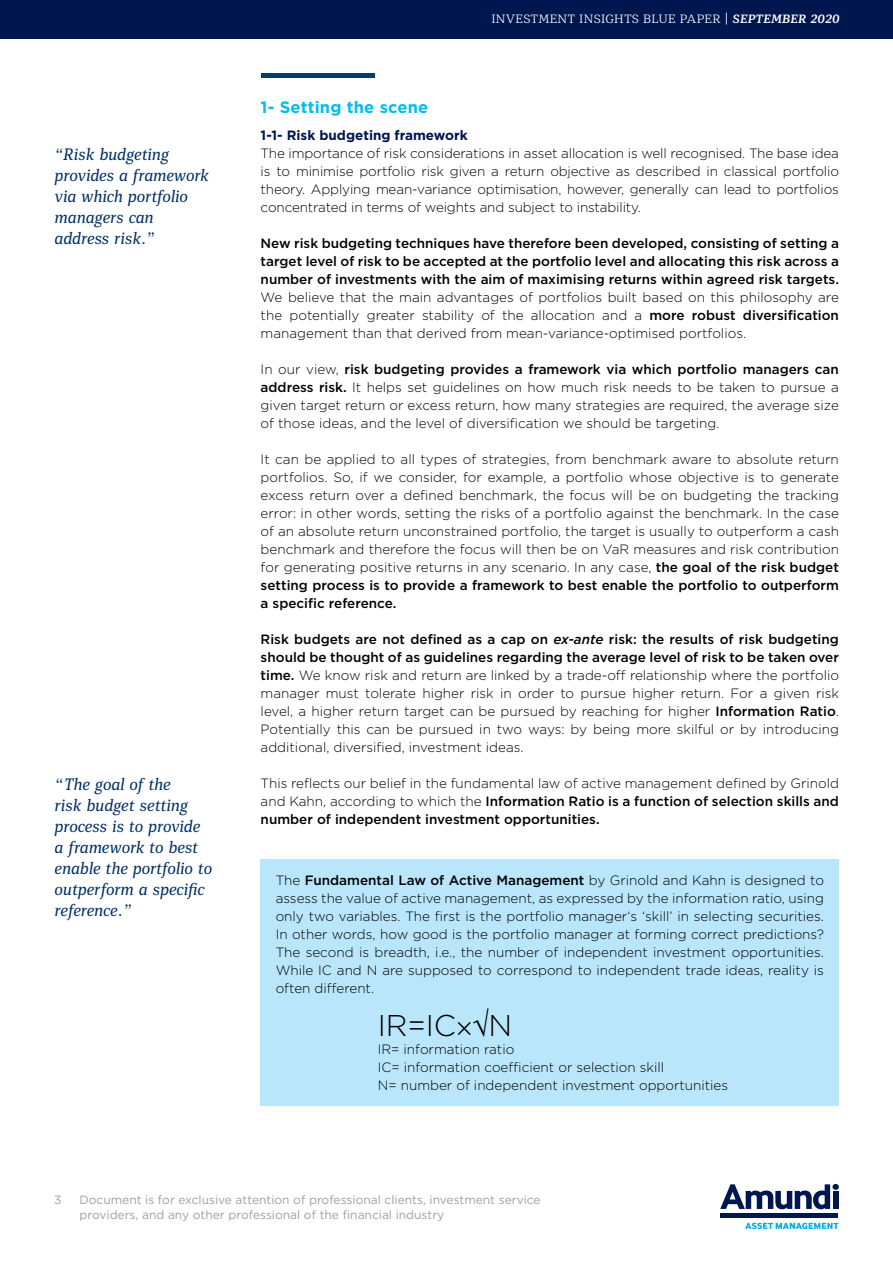
<style>
.page{position:relative;width:893px;height:1263px;background:#fff}
.page>*{position:absolute;margin:0;border:0;box-sizing:border-box;transform-origin:0 0}
.t1{font:300 30px "Gotham";color:#000}
.t2{font:italic condensed 16.5px/21px "Mediator Serif";color:#002f67}
.t3{font:700 16.5px "Gotham";letter-spacing:.01em;color:#00bdf2}
.t4{font:300 13.5px/18px "Gotham";color:#000;text-align:justify}
.t5{font:500 13.5px/18px "Gotham";color:#000;text-align:justify}
.t6{font:700 13.5px "Gotham";color:#00164e}
.t7{font:12px/14.4px "Gotham";color:#9d9fa2}
.t8{font:300 12px "Mediator Serif";letter-spacing:.02em;color:#fff}
.s1{font-weight:700;font-style:italic}
.s2{font-weight:500}
.s3{font-weight:500;font-style:italic}
</style>
<div class="page">
<hr style="left:261px;top:73px;width:114px;height:4px;background:#003e6a">
<svg style="left:720px;top:1184px;width:110px;height:25px"></svg>
<div style="left:832px;top:1184px;width:7px;height:6px;background:#00164e;border-radius:50%"></div>
<div style="left:833px;top:1191px;width:5px;height:18px;background:#00164e"></div>
<div style="left:720px;top:1213px;width:118px;height:5px;background:#00164e"></div>
<svg style="left:745px;top:1222px;width:93px;height:7px"></svg>
<div style="left:0;top:0;width:893px;height:38px;background:#00164e"></div>
<div style="left:261px;top:859px;width:578px;height:246px;background:#b9e6fa"></div>
<p class="t2" style="left:54px;top:144px;width:156px">“Risk budgeting provides a framework via which portfolio managers can address risk.”</p>
<p class="t2" style="left:54px;top:774px;width:159px">“The goal of the<br>risk budget setting process is to provide a framework to best enable the portfolio to outperform a specific reference.”</p>
<p class="t8" style="left:491px;top:11px;width:349px">INVESTMENT INSIGHTS BLUE PAPER | <span class="s1">SEPTEMBER 2020</span></p>
<p class="t3" style="left:261px;top:98px;width:169px">1- Setting the scene</p>
<p class="t6" style="left:261px;top:128px;width:209px">1-1- Risk budgeting framework</p>
<p class="t4" style="left:261px;top:144px;width:580px">The importance of risk considerations in asset allocation is well recognised. The base idea is to minimise portfolio risk given a return objective as described in classical portfolio theory. Applying mean-variance optimisation, however, generally can lead to portfolios concentrated in terms of weights and subject to instability.</p>
<p class="t5" style="left:261px;top:234px;width:580px">New risk budgeting techniques have therefore been developed, consisting of setting a target level of risk to be accepted at the portfolio level and allocating this risk across a number of investments with the aim of maximising returns within agreed risk targets.</p>
<p class="t4" style="left:261px;top:288px;width:580px">We believe that the main advantages of portfolios built based on this philosophy are the potentially greater stability of the allocation and a <span class="s2">more robust diversification </span>management than that derived from mean-variance-optimised portfolios.</p>
<p class="t4" style="left:261px;top:360px;width:580px">In our view, <span class="s2">risk budgeting provides a framework via which portfolio managers can address risk.</span> It helps set guidelines on how much risk needs to be taken to pursue a given target return or excess return, how many strategies are required, the average size of those ideas, and the level of diversification we should be targeting.</p>
<p class="t4" style="left:261px;top:450px;width:580px">It can be applied to all types of strategies, from benchmark aware to absolute return portfolios. So, if we consider, for example, a portfolio whose objective is to generate excess return over a defined benchmark, the focus will be on budgeting the tracking error: in other words, setting the risks of a portfolio against the benchmark. In the case of an absolute return unconstrained portfolio, the target is usually to outperform a cash benchmark and therefore the focus will then be on VaR measures and risk contribution for generating positive returns in any scenario. In any case, <span class="s2">the goal of the risk budget setting process is to provide a framework to best enable the portfolio to outperform a specific reference.</span></p>
<p class="t4" style="left:261px;top:630px;width:580px"><span class="s2">Risk budgets are not defined as a cap on</span> <span class="s3">ex-ante</span> <span class="s2">risk: the results of risk budgeting should be thought of as guidelines regarding the average level of risk to be taken over time.</span> We know risk and return are linked by a trade-off relationship where the portfolio manager must tolerate higher risk in order to pursue higher return. For a given risk level, a higher return target can be pursued by reaching for higher <span class="s2">Information Ratio</span>.<br>Potentially this can be pursued in two ways: by being more skilful or by introducing additional, diversified, investment ideas.</p>
<p class="t4" style="left:261px;top:774px;width:580px">This reflects our belief in the fundamental law of active management defined by Grinold and Kahn, according to which the <span class="s2">Information Ratio is a function of selection skills and number of independent investment opportunities.</span></p>
<p class="t4" style="left:276px;top:871px;width:550px">The <span class="s2">Fundamental Law of Active Management</span> by Grinold and Kahn is designed to assess the value of active management, as expressed by the information ratio, using only two variables. The first is the portfolio manager‘s ‘skill’ in selecting securities.<br>In other words, how good is the portfolio manager at forming correct predictions?<br>The second is breadth, i.e., the number of independent investment opportunities.<br>While IC and N are supposed to correspond to independent trade ideas, reality is often different.</p>
<h1 class="t1" style="left:378px;top:1007px;width:136px">IR=IC √N</h1>
<p class="t4" style="left:378px;top:1040px;width:352px;text-align:left">IR= information ratio<br>IC= information coefficient or selection skill<br>N= number of independent investment opportunities</p>
<p class="t7" style="left:54px;top:1192px;width:9px">3</p>
<p class="t7" style="left:80px;top:1192px;width:463px">Document is for exclusive attention of professional clients, investment service providers, and any other professional of the financial industry</p>
</div>
